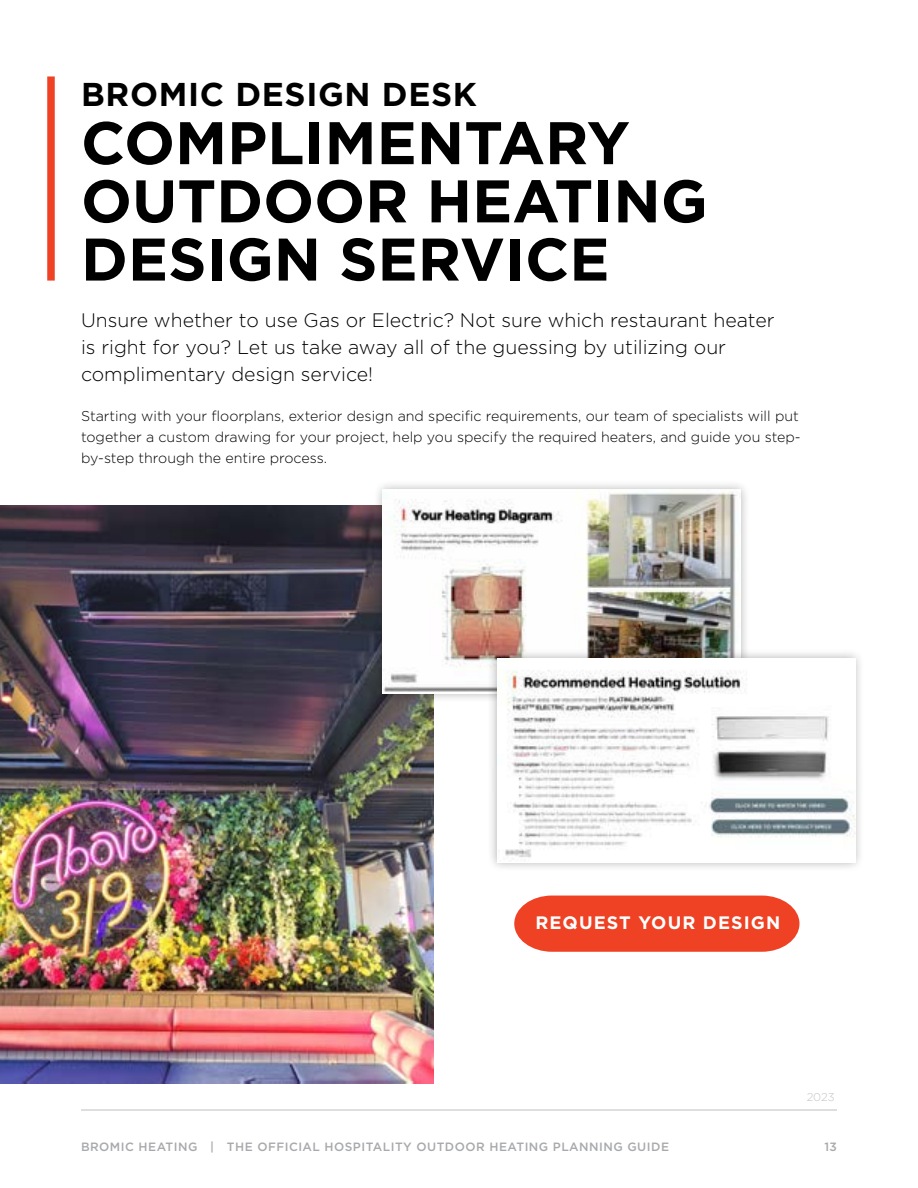
<style>
.page{position:relative;width:918px;height:1188px;background:#fff}
.page>*{position:absolute;margin:0;border:0;box-sizing:border-box;transform-origin:0 0}
.t1{font:700 60px/58.2px "Gotham";color:#000}
.t2{font:700 33px "Gotham";letter-spacing:.02em;color:#000}
.t3{font:300 19.5px/27px "Gotham";color:#000}
.t4{font:700 18px "Gotham";letter-spacing:.06em;color:#fff}
.t5{font:300 14.25px/21px "Gotham";color:#000}
.t6{font:500 12px "Gotham";letter-spacing:.04em;color:#a7a9ac}
.t7{font:300 11.25px "Gotham";color:#a7a9ac}
</style>
<div class="page">
<hr style="left:81px;top:1110px;width:756px;height:1px;background:#bcbec0">
<div style="left:47px;top:76px;width:8px;height:205px;background:#ef4123"></div>
<svg style="left:514px;top:896px;width:285px;height:56px;background:#ef4c30"></svg>
<img style="left:0;top:505px;width:434px;height:578px">
<div style="left:374px;top:479px;width:376px;height:224px;background:#000;opacity:.3"></div>
<img style="left:383px;top:489px;width:358px;height:205px">
<div style="left:487px;top:649px;width:378px;height:222px;background:#000;opacity:.3"></div>
<img style="left:497px;top:658px;width:358px;height:204px">
<h2 class="t2" style="left:81px;top:80px;width:398px">BROMIC DESIGN DESK</h2>
<h1 class="t1" style="left:81px;top:117px;width:628px">COMPLIMENTARY<br>OUTDOOR HEATING<br>DESIGN SERVICE</h1>
<h3 class="t3" style="left:81px;top:308px;width:695px">Unsure whether to use Gas or Electric? Not sure which restaurant heater is right for you? Let us take away all of the guessing by utilizing our complimentary design service!</h3>
<p class="t5" style="left:81px;top:407px;width:721px">Starting with your floorplans, exterior design and specific requirements, our team of specialists will put together a custom drawing for your project, help you specify the required heaters, and guide you step&shy;by-step through the entire process.</p>
<p class="t4" style="left:535px;top:915px;width:246px">REQUEST YOUR DESIGN</p>
<p class="t7" style="left:807px;top:1092px;width:30px">2023</p>
<p class="t6" style="left:81px;top:1142px;width:590px">BROMIC HEATING | THE OFFICIAL HOSPITALITY OUTDOOR HEATING PLANNING GUIDE</p>
<p class="t6" style="left:824px;top:1141px;width:14px">13</p>
</div>
